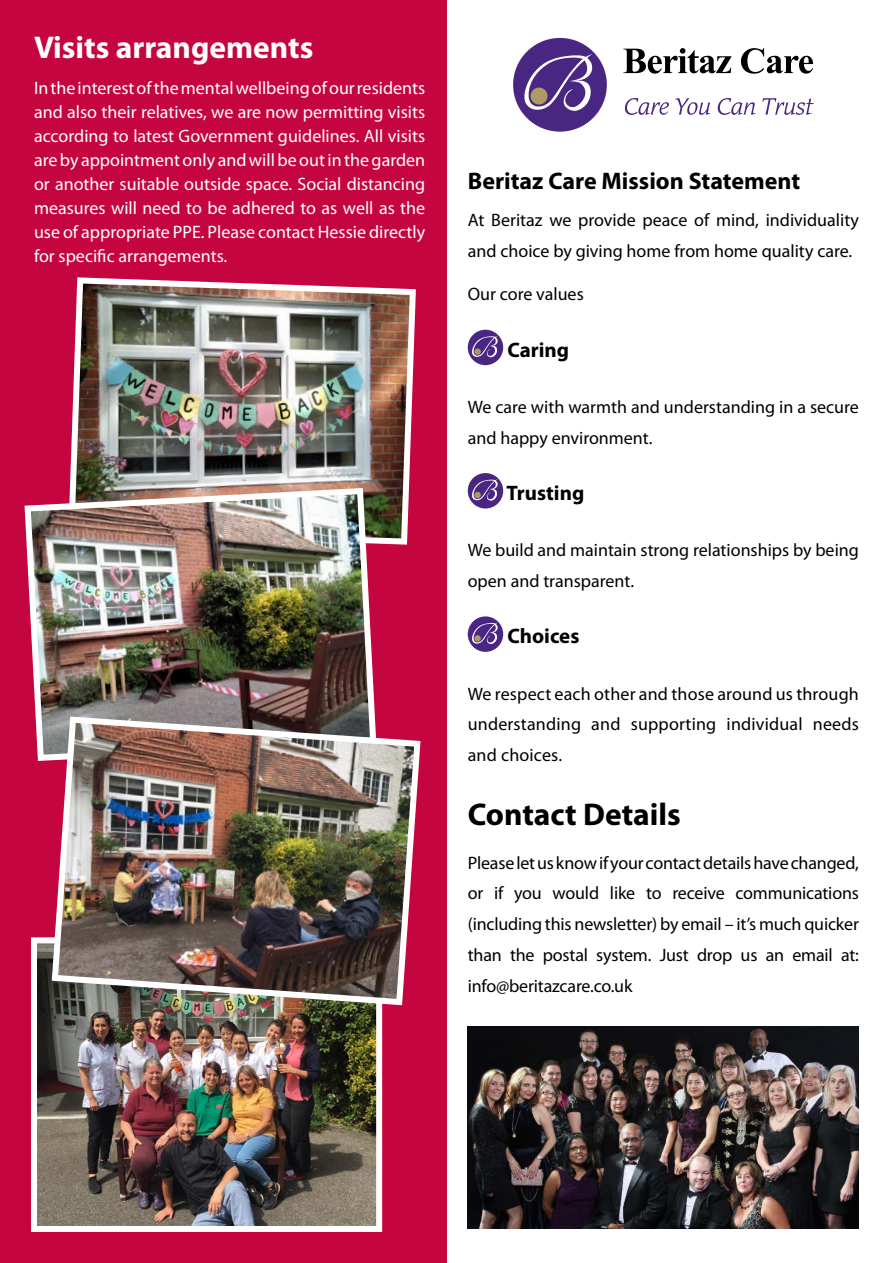
<style>
.page{position:relative;width:893px;height:1263px;background:#fff}
.page>*{position:absolute;margin:0;border:0;box-sizing:border-box;transform-origin:0 0}
.t1{font:700 31.5px "Myriad Pro";color:#fff}
.t2{font:700 31.5px "Myriad Pro";color:#000}
.t3{font:700 24px "Myriad Pro";color:#000}
.t4{font:700 21px "Myriad Pro";color:#000}
.t5{font:18px/30.8px "Myriad Pro";color:#000}
.t6{font:18px/24px "Myriad Pro";color:#fff;text-align:justify}
</style>
<div class="page">
<div style="left:0;top:0;width:446px;height:1263px;background:#c50540"></div>
<div style="left:513px;top:38px;width:94px;height:94px;background:#4a2683;border-radius:50%"></div>
<svg style="left:524px;top:54px;width:72px;height:57px"></svg>
<div style="left:531px;top:88px;width:16px;height:17px;background:#ae9a64;border-radius:50%"></div>
<svg style="left:625px;top:98px;width:44px;height:17px"></svg>
<svg style="left:675px;top:98px;width:35px;height:17px"></svg>
<svg style="left:718px;top:98px;width:37px;height:17px"></svg>
<svg style="left:762px;top:98px;width:52px;height:17px"></svg>
<svg style="left:623px;top:48px;width:108px;height:26px"></svg>
<svg style="left:741px;top:48px;width:72px;height:26px"></svg>
<div style="left:468px;top:330px;width:35px;height:35px;background:#4a2683;border-radius:50%"></div>
<svg style="left:472px;top:336px;width:26px;height:22px"></svg>
<div style="left:474px;top:348px;width:7px;height:7px;background:#ae9a64;border-radius:50%"></div>
<div style="left:468px;top:473px;width:35px;height:35px;background:#4a2683;border-radius:50%"></div>
<svg style="left:472px;top:479px;width:27px;height:22px"></svg>
<div style="left:474px;top:492px;width:7px;height:6px;background:#ae9a64;border-radius:50%"></div>
<div style="left:468px;top:616px;width:35px;height:36px;background:#4a2683;border-radius:50%"></div>
<svg style="left:472px;top:622px;width:27px;height:22px"></svg>
<div style="left:474px;top:635px;width:7px;height:7px;background:#ae9a64;border-radius:50%"></div>
<img style="left:468px;top:1026px;width:391px;height:203px">
<img style="left:70px;top:277px;width:346px;height:268px">
<img style="left:38px;top:944px;width:337px;height:281px">
<div style="left:31px;top:937px;width:351px;height:295px;border:6px solid #fff"></div>
<img style="left:24px;top:485px;width:355px;height:276px">
<img style="left:49px;top:713px;width:372px;height:295px">
<h1 class="t1" style="left:34px;top:26px;width:281px">Visits arrangements</h1>
<p class="t6" style="left:34px;top:76px;width:393px">In the interest of the mental wellbeing of our residents and also their relatives, we are now permitting visits according to latest Government guidelines. All visits are by appointment only and will be out in the garden or another suitable outside space. Social distancing measures will need to be adhered to as well as the use of appropriate PPE. Please contact Hessie directly for specific arrangements.</p>
<h2 class="t3" style="left:468px;top:165px;width:334px">Beritaz Care Mission Statement</h2>
<p class="t5" style="left:468px;top:204px;width:393px">At Beritaz we provide peace of mind, individuality and choice by giving home from home quality care.</p>
<p class="t5" style="left:468px;top:279px;width:118px">Our core values</p>
<p class="t4" style="left:507px;top:336px;width:63px">Caring</p>
<p class="t5" style="left:468px;top:391px;width:393px">We care with warmth and understanding in a secure and happy environment.</p>
<p class="t4" style="left:507px;top:479px;width:79px">Trusting</p>
<p class="t5" style="left:468px;top:535px;width:393px">We build and maintain strong relationships by being open and transparent.</p>
<p class="t4" style="left:507px;top:623px;width:74px">Choices</p>
<p class="t5" style="left:468px;top:678px;width:393px;text-align:justify">We respect each other and those around us through understanding and supporting individual needs and choices.</p>
<h1 class="t2" style="left:468px;top:794px;width:215px">Contact Details</h1>
<p class="t5" style="left:468px;top:847px;width:393px;text-align:justify">Please let us know if your contact details have changed, or if you would like to receive communications (including this newsletter) by email – it’s much quicker than the postal system. Just drop us an email at: info@beritazcare.co.uk</p>
</div>
